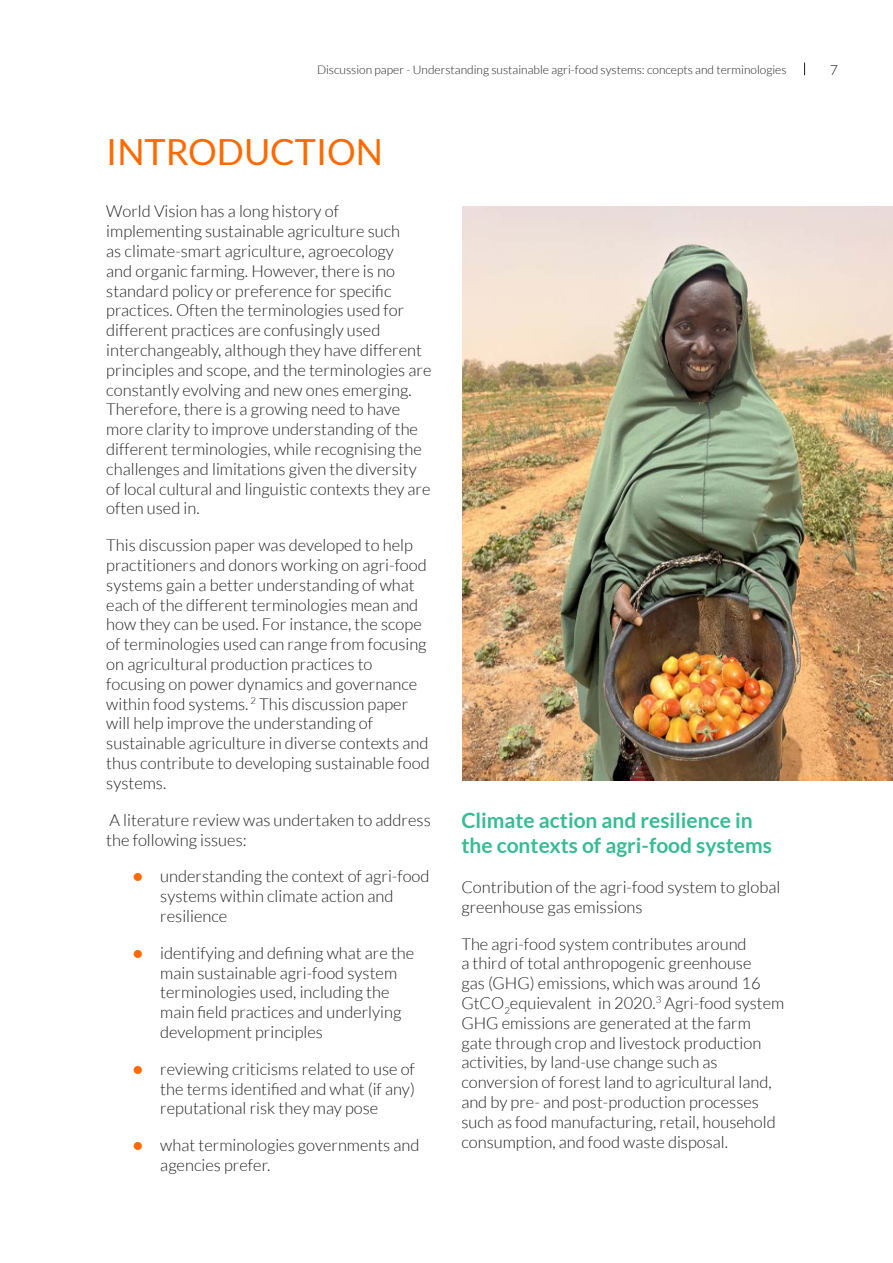
<style>
.page{position:relative;width:893px;height:1263px;background:#fff}
.page>*{position:absolute;margin:0;border:0;box-sizing:border-box;transform-origin:0 0}
.t1{font:36px "Lato";color:#ff6a00}
.t2{font:700 21px/25.2px "Lato";color:#37bc94}
.List_Paragraph_List_of_tables_LIST_OF_TA{font:300 16.5px/19.8px "Lato";color:#231f20}
.heading_3{font:300 16.5px/19.8px "Lato";color:#231f20}
.t3{font:300 14.25px "Lato";color:#231f20}
.t4{font:300 12px "Lato";color:#231f20}
.s1{font-weight:900;color:#ff6a00}
</style>
<div class="page">
<img style="left:462px;top:206px;width:431px;height:575px">
<svg style="left:804px;top:63px;width:1px;height:12px"></svg>
<p class="t4" style="left:317px;top:63px;width:471px">Discussion paper - Understanding sustainable agri-food systems: concepts and terminologies</p>
<p class="t3" style="left:830px;top:62px;width:10px">7</p>
<p class="t1" style="left:106px;top:132px;width:278px">INTRODUCTION</p>
<p class="List_Paragraph_List_of_tables_LIST_OF_TA" style="left:106px;top:202px;width:327px">World Vision has a long history of implementing sustainable agriculture such<br>as climate-smart agriculture, agroecology<br>and organic farming. However, there is no standard policy or preference for specific practices. Often the terminologies used for different practices are confusingly used interchangeably, although they have different principles and scope, and the terminologies are constantly evolving and new ones emerging.<br>Therefore, there is a growing need to have more clarity to improve understanding of the different terminologies, while recognising the challenges and limitations given the diversity of local cultural and linguistic contexts they are often used in.</p>
<p class="List_Paragraph_List_of_tables_LIST_OF_TA" style="left:106px;top:535px;width:325px">This discussion paper was developed to help practitioners and donors working on agri-food systems gain a better understanding of what each of the different terminologies mean and how they can be used. For instance, the scope of terminologies used can range from focusing on agricultural production practices to focusing on power dynamics and governance within food systems. <sup>2</sup> This discussion paper will help improve the understanding of sustainable agriculture in diverse contexts and thus contribute to developing sustainable food systems.</p>
<p class="List_Paragraph_List_of_tables_LIST_OF_TA" style="left:106px;top:810px;width:326px">A literature review was undertaken to address the following issues:</p>
<p class="List_Paragraph_List_of_tables_LIST_OF_TA" style="left:160px;top:866px;width:271px;text-indent:-27px"><span class="s1">•</span> understanding the context of agri-food systems within climate action and resilience</p>
<p class="List_Paragraph_List_of_tables_LIST_OF_TA" style="left:160px;top:943px;width:255px;text-indent:-27px"><span class="s1">•</span> identifying and defining what are the main sustainable agri-food system terminologies used, including the main field practices and underlying development principles</p>
<p class="List_Paragraph_List_of_tables_LIST_OF_TA" style="left:160px;top:1059px;width:256px;text-align:justify;text-indent:-27px"><span class="s1">•</span> reviewing criticisms related to use of the terms identified and what (if any) reputational risk they may pose</p>
<p class="List_Paragraph_List_of_tables_LIST_OF_TA" style="left:160px;top:1135px;width:261px;text-indent:-27px"><span class="s1">•</span> what terminologies governments and agencies prefer.</p>
<p class="t2" style="left:461px;top:807px;width:312px">Climate action and resilience in the contexts of agri-food systems</p>
<p class="heading_3" style="left:461px;top:877px;width:320px">Contribution of the agri-food system to global greenhouse gas emissions</p>
<p class="List_Paragraph_List_of_tables_LIST_OF_TA" style="left:461px;top:934px;width:324px">The agri-food system contributes around<br>a third of total anthropogenic greenhouse<br>gas (GHG) emissions, which was around 16<br>GtCO<sub>2</sub>equievalent in 2020.<sup>3</sup> Agri-food system GHG emissions are generated at the farm gate through crop and livestock production activities, by land-use change such as conversion of forest land to agricultural land, and by pre- and post-production processes such as food manufacturing, retail, household consumption, and food waste disposal.</p>
</div>
